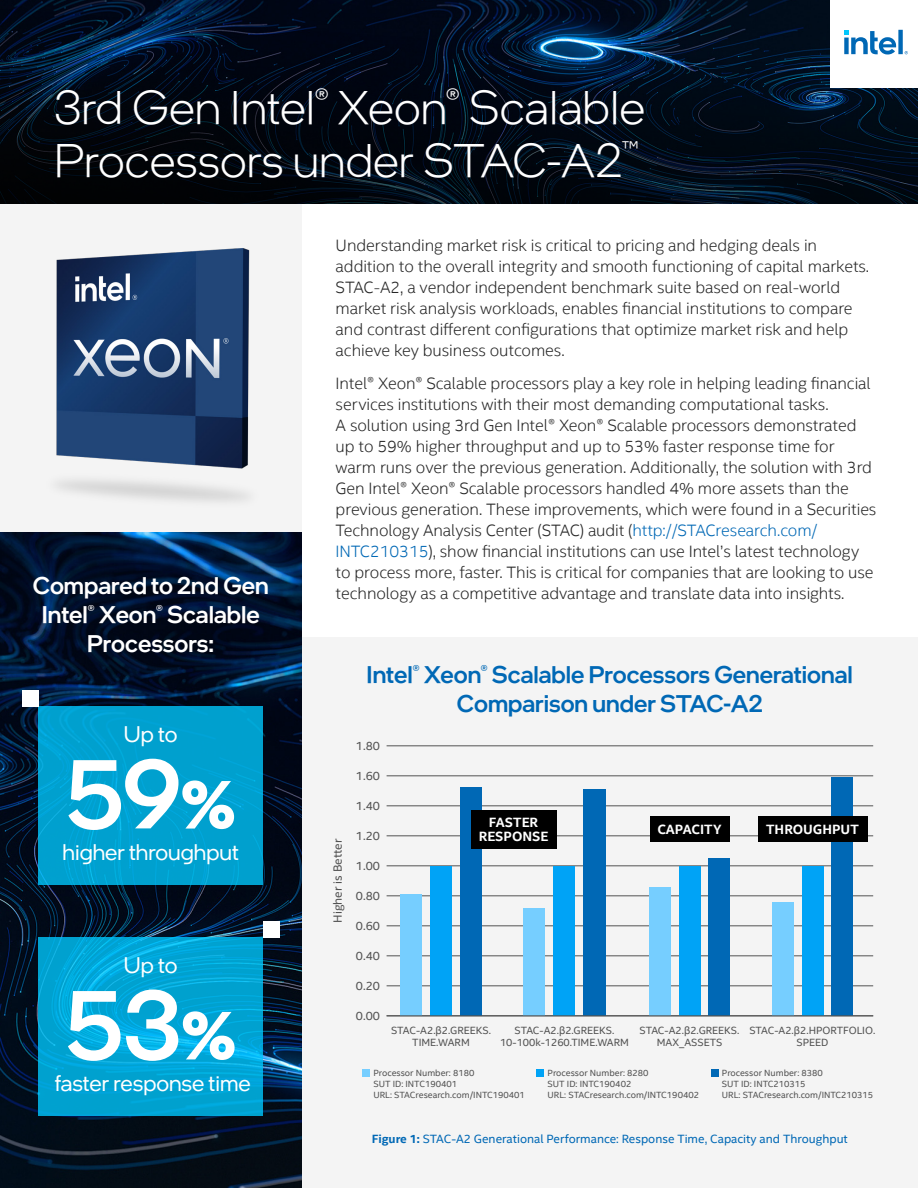
<style>
.page{position:relative;width:918px;height:1188px;background:#fff}
.page>*{position:absolute;margin:0;border:0;box-sizing:border-box;transform-origin:0 0}
.t1{font:500 97.5px "Intel One Display";color:#fff}
.t2{font:300 48px/52.5px "Intel One Display";color:#fff}
.t3{font:500 24px/28.8px "Intel One Display";color:#0068b5;text-align:center}
.t4{font:500 24px/28.8px "Intel One Display";color:#fff;text-align:center}
.t5{font:22.5px "Intel One Display";color:#fff}
.t6{font:300 16.5px/21px "Intel Clear";letter-spacing:-.005em;color:#262626}
.t7{font:700 13.5px/13.5px "Intel Clear";color:#fff;text-align:center}
.t8{font:12px "Intel Clear";color:#0068b5}
.t9{font:12px "Intel Clear";color:#525252}
.t10{font:10.5px/12.6px "Intel Clear";color:#525252;text-align:center}
.t11{font:9px/10.8px "Intel Clear";color:#525252}
.s1{font-weight:700;font-size:67.5px}
.s2{color:#0068b5}
.s3{font-weight:700}
</style>
<div class="page">
<div style="left:0;top:204px;width:302px;height:343px;background:#f4f4f4"></div>
<img style="left:1px;top:0;width:917px;height:204px">
<img style="left:0;top:532px;width:302px;height:656px">
<div style="left:302px;top:637px;width:616px;height:551px;background:#f4f4f4"></div>
<img style="left:56px;top:248px;width:194px;height:254px">
<div style="left:38px;top:707px;width:225px;height:178px;background:#00a0ce"></div>
<div style="left:22px;top:690px;width:16px;height:17px;background:#fff"></div>
<svg style="left:38px;top:938px;width:225px;height:178px;fill:#00a2d2"></svg>
<div style="left:263px;top:921px;width:16px;height:17px;background:#fff"></div>
<hr style="left:387px;top:985px;width:486px;height:1px;background:#525252">
<hr style="left:387px;top:955px;width:486px;height:1px;background:#525252">
<hr style="left:387px;top:925px;width:486px;height:1px;background:#525252">
<hr style="left:387px;top:895px;width:486px;height:1px;background:#525252">
<hr style="left:387px;top:865px;width:486px;height:1px;background:#525252">
<hr style="left:387px;top:835px;width:486px;height:1px;background:#525252">
<hr style="left:387px;top:805px;width:486px;height:1px;background:#525252">
<hr style="left:387px;top:775px;width:486px;height:1px;background:#525252">
<hr style="left:387px;top:745px;width:486px;height:1px;background:#525252">
<div style="left:401px;top:894px;width:21px;height:122px;background:#76ceff"></div>
<div style="left:430px;top:866px;width:22px;height:150px;background:#00a3f6"></div>
<div style="left:460px;top:787px;width:21px;height:229px;background:#0068b5"></div>
<div style="left:524px;top:909px;width:21px;height:107px;background:#76ceff"></div>
<div style="left:553px;top:866px;width:22px;height:150px;background:#00a3f6"></div>
<div style="left:583px;top:789px;width:22px;height:227px;background:#0068b5"></div>
<div style="left:649px;top:887px;width:22px;height:129px;background:#76ceff"></div>
<div style="left:679px;top:866px;width:21px;height:150px;background:#00a3f6"></div>
<div style="left:709px;top:859px;width:21px;height:157px;background:#0068b5"></div>
<div style="left:772px;top:902px;width:22px;height:114px;background:#76ceff"></div>
<div style="left:802px;top:866px;width:21px;height:150px;background:#00a3f6"></div>
<div style="left:832px;top:777px;width:21px;height:239px;background:#0068b5"></div>
<hr style="left:387px;top:1015px;width:486px;height:1px;background:#525252">
<div style="left:363px;top:1070px;width:7px;height:7px;background:#76ceff"></div>
<div style="left:537px;top:1070px;width:7px;height:7px;background:#00a3f6"></div>
<div style="left:711px;top:1070px;width:7px;height:7px;background:#0068b5"></div>
<div style="left:471px;top:810px;width:85px;height:38px;background:#000"></div>
<div style="left:650px;top:817px;width:79px;height:25px;background:#000"></div>
<div style="left:758px;top:817px;width:109px;height:25px;background:#000"></div>
<div style="left:830px;top:0;width:88px;height:88px;background:#fff"></div>
<svg style="left:844px;top:30px;width:64px;height:25px"></svg>
<h2 class="t2" style="left:54px;top:81px;width:593px">3rd Gen Intel<sup>®</sup> Xeon<sup>®</sup> Scalable<br>Processors under STAC-A2<sup>™</sup></h2>
<h3 class="t4" style="left:33px;top:571px;width:238px">Compared to 2nd Gen<br>Intel<sup>®</sup> Xeon<sup>®</sup> Scalable<br>Processors:</h3>
<h3 class="t5" style="left:124px;top:721px;width:55px">Up to</h3>
<h1 class="t1" style="left:66px;top:732px;width:171px">59<span class="s1">%</span></h1>
<h3 class="t5" style="left:63px;top:839px;width:178px">higher throughput</h3>
<h3 class="t5" style="left:124px;top:952px;width:55px">Up to</h3>
<h1 class="t1" style="left:65px;top:963px;width:172px">53<span class="s1">%</span></h1>
<h3 class="t5" style="left:55px;top:1069px;width:197px">faster response time</h3>
<p class="t6" style="left:336px;top:234px;width:535px">Understanding market risk is critical to pricing and hedging deals in addition to the overall integrity and smooth functioning of capital markets.<br>STAC-A2, a vendor independent benchmark suite based on real-world market risk analysis workloads, enables financial institutions to compare and contrast different configurations that optimize market risk and help achieve key business outcomes.</p>
<p class="t6" style="left:336px;top:372px;width:542px">Intel® Xeon® Scalable processors play a key role in helping leading financial services institutions with their most demanding computational tasks.<br>A solution using 3rd Gen Intel® Xeon® Scalable processors demonstrated up to 59% higher throughput and up to 53% faster response time for warm runs over the previous generation. Additionally, the solution with 3rd Gen Intel® Xeon® Scalable processors handled 4% more assets than the previous generation. These improvements, which were found in a Securities Technology Analysis Center (STAC) audit (<span class="s2">http://STACresearch.com/ INTC210315</span>), show financial institutions can use Intel’s latest technology to process more, faster. This is critical for companies that are looking to use technology as a competitive advantage and translate data into insights.</p>
<p class="t9" style="left:329px;top:923px;width:85px;rotate:-90deg">Higher is Better</p>
<h3 class="t3" style="left:367px;top:660px;width:488px">Intel<sup>®</sup> Xeon<sup>®</sup> Scalable Processors Generational<br>Comparison under STAC-A2</h3>
<p class="t9" style="left:356px;top:737px;width:25px">1.80</p>
<p class="t9" style="left:356px;top:767px;width:25px">1.60</p>
<p class="t9" style="left:356px;top:797px;width:25px">1.40</p>
<p class="t9" style="left:356px;top:827px;width:25px">1.20</p>
<p class="t9" style="left:356px;top:857px;width:25px">1.00</p>
<p class="t9" style="left:356px;top:887px;width:25px">0.80</p>
<p class="t9" style="left:356px;top:917px;width:25px">0.60</p>
<p class="t9" style="left:356px;top:947px;width:25px">0.40</p>
<p class="t9" style="left:356px;top:977px;width:25px">0.20</p>
<p class="t9" style="left:356px;top:1007px;width:25px">0.00</p>
<p class="t7" style="left:479px;top:815px;width:71px">FASTER<br>RESPONSE</p>
<p class="t7" style="left:657px;top:822px;width:66px">CAPACITY</p>
<p class="t7" style="left:766px;top:822px;width:94px">THROUGHPUT</p>
<p class="t10" style="left:391px;top:1023px;width:101px">STAC-A2.β2.GREEKS.<br>TIME.WARM</p>
<p class="t10" style="left:500px;top:1023px;width:130px">STAC-A2.β2.GREEKS.<br>10-100k-1260.TIME.WARM</p>
<p class="t10" style="left:640px;top:1023px;width:101px">STAC-A2.β2.GREEKS.<br>MAX_ASSETS</p>
<p class="t10" style="left:749px;top:1023px;width:127px">STAC-A2.β2.HPORTFOLIO.<br>SPEED</p>
<p class="t11" style="left:373px;top:1068px;width:153px">Processor Number: 8180<br>SUT ID: INTC190401<br>URL: STACresearch.com/INTC190401</p>
<p class="t11" style="left:548px;top:1068px;width:153px">Processor Number: 8280<br>SUT ID: INTC190402<br>URL: STACresearch.com/INTC190402</p>
<p class="t11" style="left:722px;top:1068px;width:153px">Processor Number: 8380<br>SUT ID: INTC210315<br>URL: STACresearch.com/INTC210315</p>
<p class="t8" style="left:372px;top:1131px;width:478px"><span class="s3">Figure 1:</span> STAC-A2 Generational Performance: Response Time, Capacity and Throughput</p>
</div>
